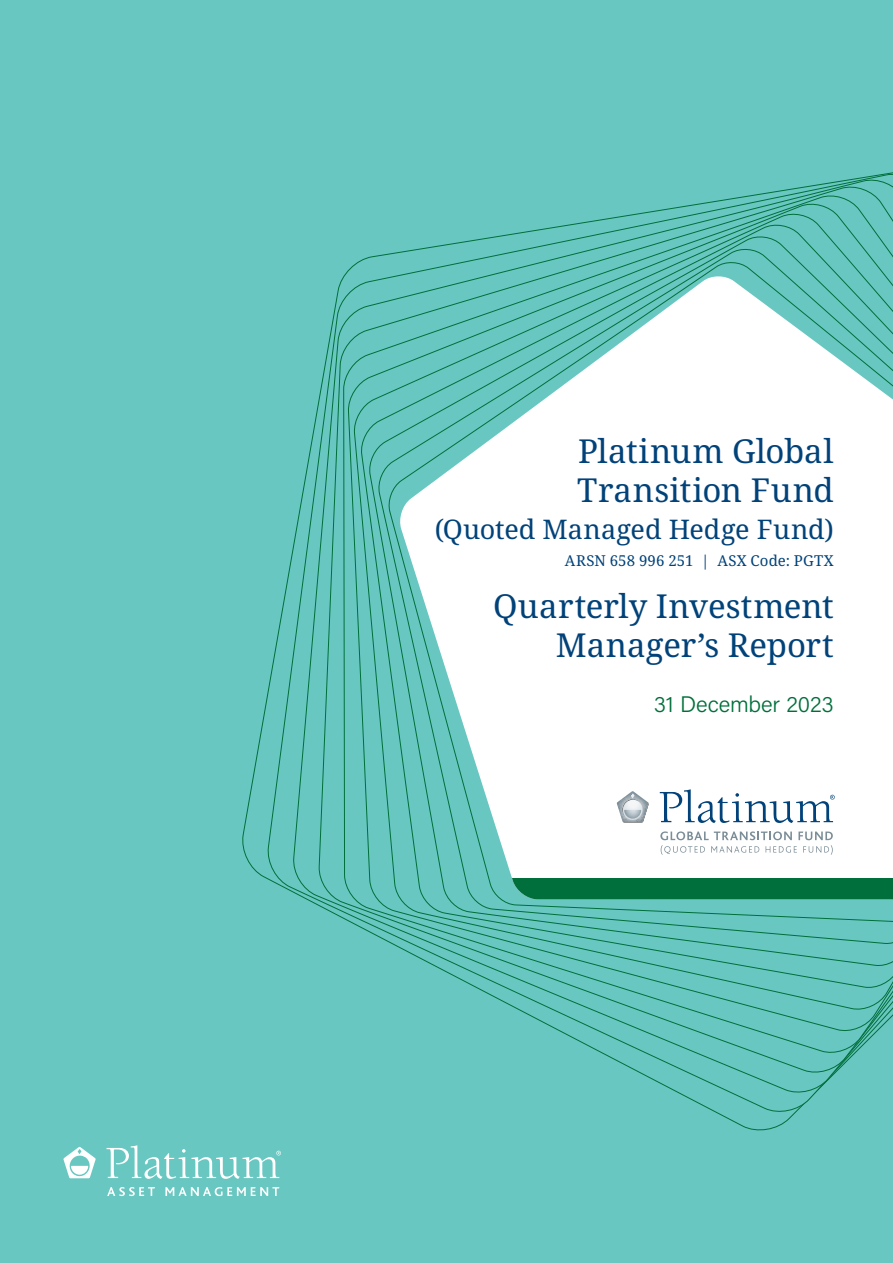
<style>
.page{position:relative;width:893px;height:1263px;background:#69c7c1}
.page>*{position:absolute;margin:0;border:0;box-sizing:border-box;transform-origin:0 0}
.t1{font:33px/39px "Noto Serif";color:#004279}
.t2{font:27px "Noto Serif";color:#004279}
.t3{font:300 22.5px "Acumin Pro";color:#006f3b}
.t4{font:15px "Noto Serif";letter-spacing:.01em;color:#004279}
</style>
<div class="page">
<svg style="left:318px;top:184px;width:575px;height:735px"></svg>
<svg style="left:343px;top:193px;width:550px;height:938px"></svg>
<svg style="left:348px;top:201px;width:545px;height:833px"></svg>
<svg style="left:353px;top:211px;width:540px;height:801px"></svg>
<svg style="left:360px;top:222px;width:533px;height:768px"></svg>
<svg style="left:368px;top:234px;width:525px;height:734px"></svg>
<svg style="left:377px;top:247px;width:516px;height:698px"></svg>
<svg style="left:387px;top:260px;width:506px;height:663px"></svg>
<svg style="left:398px;top:275px;width:495px;height:603px;fill:#fff"></svg>
<svg style="left:398px;top:878px;width:495px;height:21px;fill:#006f3b"></svg>
<svg style="left:660px;top:789px;width:175px;height:34px;background:#cddae4"></svg>
<svg style="left:660px;top:831px;width:173px;height:24px;background:#e4e8ea"></svg>
<svg style="left:617px;top:791px;width:32px;height:31px"></svg>
<svg style="left:107px;top:1145px;width:174px;height:34px"></svg>
<svg style="left:63px;top:1147px;width:33px;height:31px"></svg>
<svg style="left:107px;top:1187px;width:48px;height:9px"></svg>
<svg style="left:165px;top:1187px;width:114px;height:9px"></svg>
<p class="t1" style="left:577px;top:433px;width:258px">Platinum Global<br>Transition Fund</p>
<p class="t2" style="left:435px;top:511px;width:400px">(Quoted Managed Hedge Fund)</p>
<p class="t4" style="left:565px;top:550px;width:271px">ARSN 658 996 251 | ASX Code: PGTX</p>
<p class="t1" style="left:493px;top:588px;width:342px;text-align:right">Quarterly Investment<br>Manager’s Report</p>
<p class="t3" style="left:654px;top:688px;width:182px">31 December 2023</p>
</div>
